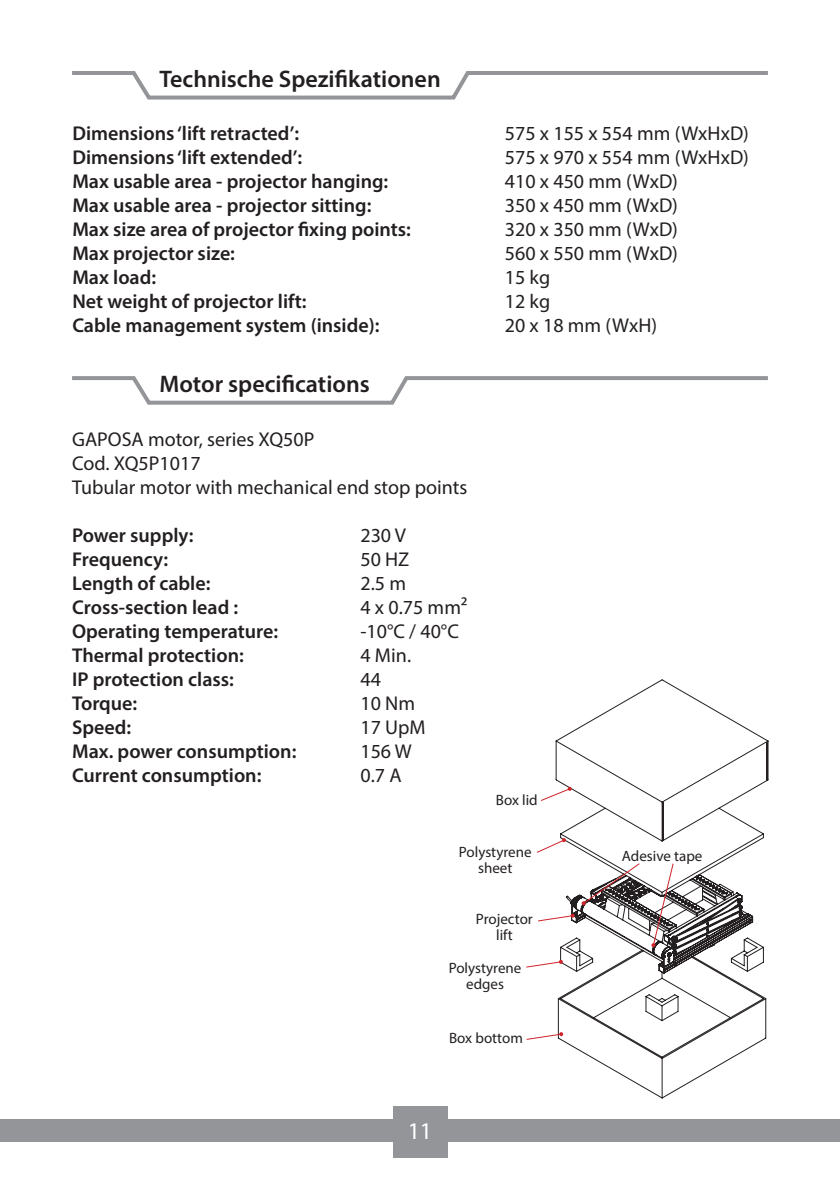
<style>
.page{position:relative;width:840px;height:1191px;background:#fff}
.page>*{position:absolute;margin:0;border:0;box-sizing:border-box;transform-origin:0 0}
.t1{font:600 24px "Myriad Pro";color:#231f20}
.t2{font:24px "Myriad Pro";color:#fff}
.t3{font:600 20px "Myriad Pro";color:#231f20}
.t4{font:20px/24px "Myriad Pro";color:#231f20}
.t5{font:15px/16px "Myriad Pro";color:#231f20;text-align:center}
</style>
<div class="page">
<div style="left:0;top:1119px;width:839px;height:22px;background:#939598"></div>
<div style="left:392px;top:1106px;width:55px;height:51px;background:#939598"></div>
<svg style="left:72px;top:376px;width:696px;height:29px"></svg>
<svg style="left:72px;top:71px;width:696px;height:29px"></svg>
<svg style="left:555px;top:679px;width:213px;height:419px"></svg>
<svg style="left:541px;top:787px;width:30px;height:15px"></svg>
<svg style="left:537px;top:838px;width:28px;height:15px"></svg>
<svg style="left:538px;top:913px;width:36px;height:9px"></svg>
<svg style="left:581px;top:862px;width:59px;height:43px"></svg>
<svg style="left:651px;top:862px;width:23px;height:85px"></svg>
<svg style="left:526px;top:960px;width:36px;height:8px"></svg>
<svg style="left:526px;top:1032px;width:37px;height:8px"></svg>
<p class="t1" style="left:159px;top:64px;width:283px">Technische Spezifikationen</p>
<p class="t3" style="left:72px;top:120px;width:228px">Dimensions ‘lift retracted’:</p>
<p class="t4" style="left:504px;top:120px;width:245px">575 x 155 x 554 mm (WxHxD)</p>
<p class="t3" style="left:72px;top:144px;width:231px">Dimensions ‘lift extended’:</p>
<p class="t4" style="left:504px;top:144px;width:245px">575 x 970 x 554 mm (WxHxD)</p>
<p class="t3" style="left:72px;top:168px;width:317px">Max usable area - projector hanging:</p>
<p class="t4" style="left:504px;top:168px;width:174px">410 x 450 mm (WxD)</p>
<p class="t3" style="left:72px;top:192px;width:300px">Max usable area - projector sitting:</p>
<p class="t4" style="left:504px;top:192px;width:174px">350 x 450 mm (WxD)</p>
<p class="t3" style="left:72px;top:216px;width:340px">Max size area of projector fixing points:</p>
<p class="t4" style="left:504px;top:216px;width:174px">320 x 350 mm (WxD)</p>
<p class="t3" style="left:72px;top:240px;width:164px">Max projector size:</p>
<p class="t4" style="left:504px;top:240px;width:174px">560 x 550 mm (WxD)</p>
<p class="t3" style="left:72px;top:264px;width:85px">Max load:</p>
<p class="t4" style="left:504px;top:264px;width:47px">15 kg</p>
<p class="t3" style="left:72px;top:288px;width:235px">Net weight of projector lift:</p>
<p class="t4" style="left:504px;top:288px;width:47px">12 kg</p>
<p class="t3" style="left:72px;top:312px;width:308px">Cable management system (inside):</p>
<p class="t4" style="left:504px;top:312px;width:154px">20 x 18 mm (WxH)</p>
<p class="t1" style="left:159px;top:369px;width:212px">Motor specifications</p>
<p class="t4" style="left:72px;top:427px;width:396px">GAPOSA motor, series XQ50P<br>Cod. XQ5P1017<br>Tubular motor with mechanical end stop points</p>
<p class="t3" style="left:72px;top:522px;width:123px">Power supply:</p>
<p class="t4" style="left:360px;top:523px;width:47px">230 V</p>
<p class="t3" style="left:72px;top:546px;width:98px">Frequency:</p>
<p class="t4" style="left:360px;top:547px;width:50px">50 HZ</p>
<p class="t3" style="left:72px;top:570px;width:140px">Length of cable:</p>
<p class="t4" style="left:360px;top:571px;width:47px">2.5 m</p>
<p class="t3" style="left:72px;top:594px;width:167px">Cross-section lead :</p>
<p class="t4" style="left:360px;top:595px;width:108px">4 x 0.75 mm²</p>
<p class="t3" style="left:72px;top:618px;width:207px">Operating temperature:</p>
<p class="t4" style="left:360px;top:619px;width:100px">-10°C / 40°C</p>
<p class="t3" style="left:72px;top:642px;width:173px">Thermal protection:</p>
<p class="t4" style="left:360px;top:643px;width:52px">4 Min.</p>
<p class="t3" style="left:72px;top:666px;width:163px">IP protection class:</p>
<p class="t4" style="left:360px;top:667px;width:22px">44</p>
<p class="t3" style="left:72px;top:690px;width:67px">Torque:</p>
<p class="t4" style="left:360px;top:691px;width:56px">10 Nm</p>
<p class="t3" style="left:72px;top:714px;width:61px">Speed:</p>
<p class="t4" style="left:360px;top:715px;width:67px">17 UpM</p>
<p class="t3" style="left:72px;top:738px;width:226px">Max. power consumption:</p>
<p class="t4" style="left:360px;top:739px;width:53px">156 W</p>
<p class="t3" style="left:72px;top:762px;width:191px">Current consumption:</p>
<p class="t4" style="left:360px;top:763px;width:43px">0.7 A</p>
<p class="t5" style="left:495px;top:792px;width:43px">Box lid</p>
<p class="t5" style="left:458px;top:843px;width:74px">Polystyrene sheet</p>
<p class="t5" style="left:475px;top:910px;width:58px">Projector lift</p>
<p class="t5" style="left:448px;top:959px;width:74px">Polystyrene edges</p>
<p class="t5" style="left:449px;top:1029px;width:75px">Box bottom</p>
<p class="t2" style="left:407px;top:1116px;width:26px">11</p>
<p class="t5" style="left:621px;top:847px;width:82px">Adesive tape</p>
</div>
